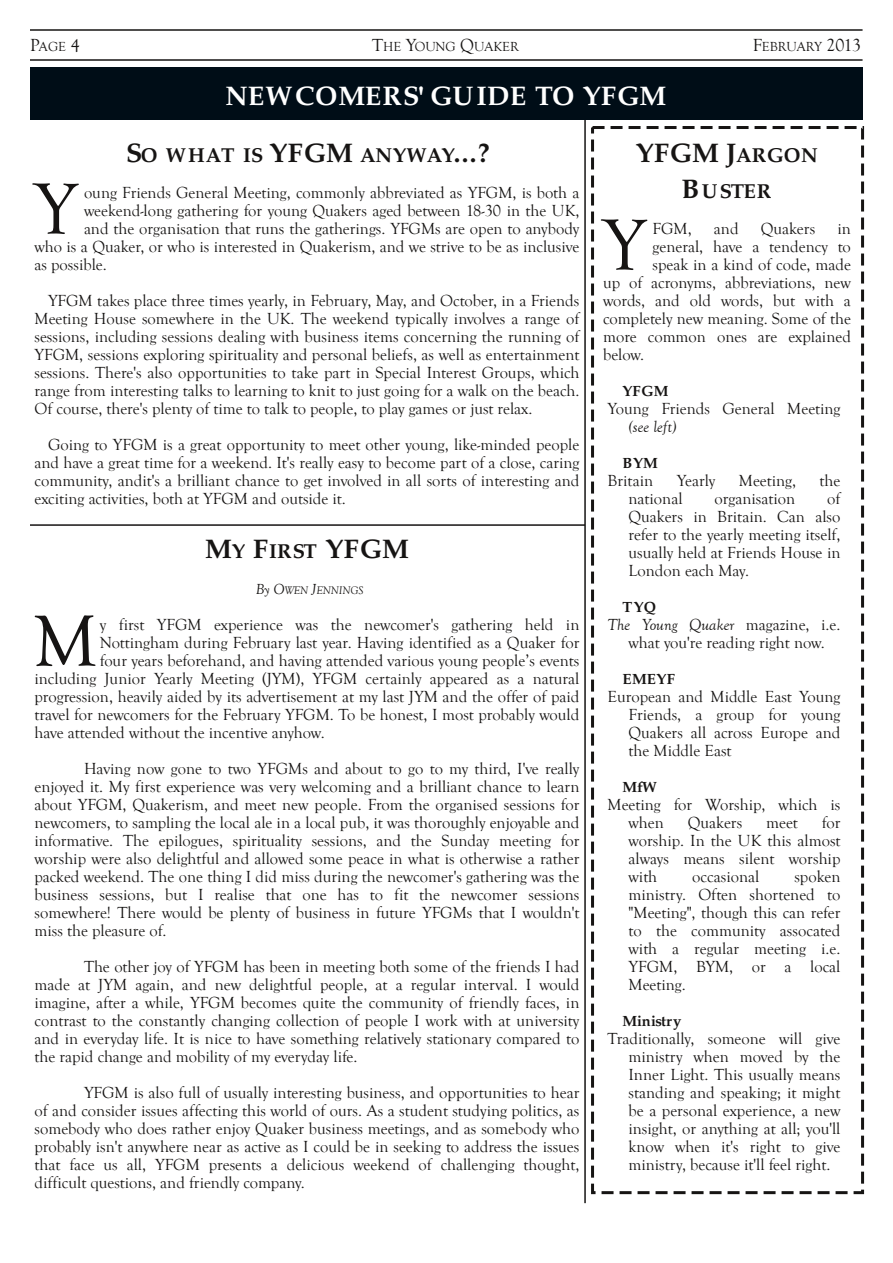
<style>
.page{position:relative;width:893px;height:1263px;background:#fff}
.page>*{position:absolute;margin:0;border:0;box-sizing:border-box;transform-origin:0 0}
.t1{font:74.4px "Goudy Old Style T";color:#161413}
.t2{font:700 26.85px "Palatino";letter-spacing:.015em;color:#161413}
.t3{font:700 26.85px "Palatino";letter-spacing:.02em;color:#fff}
.t4{font:700 20.1px "Palatino";letter-spacing:.015em;color:#161413}
.t5{font:16.5px/18px "Goudy Old Style T";color:#161413;text-align:justify}
.t6{font:italic 16.5px "Goudy Old Style T";color:#161413}
.t7{font:700 14.85px "Palatino";letter-spacing:.015em;color:#161413}
.t8{font:700 14.85px "Palatino";letter-spacing:-.015em;color:#161413}
.t9{font:13.5px "Goudy Old Style T";color:#161413}
.t10{font:italic 11.25px "Goudy Old Style T";color:#161413}
.s1{font-size:18px}
.s2{font-size:26.85px}
.s3{font-size:20.1px}
.s4{font-style:italic}
.s5{font-size:15px}
</style>
<div class="page">
<div style="left:591px;top:126px;width:273px;height:1068px;border:3px dashed #161413"></div>
<hr style="left:30px;top:29px;width:833px;height:2px;background:#161413">
<hr style="left:30px;top:59px;width:833px;height:2px;background:#161413">
<hr style="left:30px;top:524px;width:555px;height:2px;background:#161413">
<hr style="left:584px;top:120px;width:2px;height:1083px;background:#161413">
<div style="left:30px;top:68px;width:833px;height:52px;background:#000d17"></div>
<p class="t9" style="left:30px;top:41px;width:51px"><span class="s1">P</span>AGE <span class="s1">4</span></p>
<p class="t9" style="left:372px;top:41px;width:148px"><span class="s1">T</span>HE <span class="s1">Y</span>OUNG <span class="s1">Q</span>UAKER</p>
<p class="t9" style="left:753px;top:41px;width:110px"><span class="s1">F</span>EBRUARY <span class="s1">2013</span></p>
<h2 class="t3" style="left:225px;top:86px;width:442px">NEWCOMERS' GUIDE TO YFGM</h2>
<p class="t4" style="left:126px;top:148px;width:365px"><span class="s2">S</span>O WHAT IS <span class="s2">YFGM</span> ANYWAY<span class="s2">...?</span></p>
<h1 class="t1" style="left:34px;top:179px;width:45px">Y</h1>
<p class="t5" style="left:84px;top:185px;width:497px">oung Friends General Meeting, commonly abbreviated as YFGM, is both a</p>
<h2 class="t2" style="left:636px;top:143px;width:184px">YFGM J<span class="s3">ARGON</span></h2>
<p class="t4" style="left:682px;top:184px;width:91px"><span class="s2">B</span>USTER</p>
<h1 class="t1" style="left:602px;top:215px;width:45px">Y</h1>
<p class="t5" style="left:652px;top:221px;width:41px">FGM,</p>
<p class="t5" style="left:714px;top:221px;width:26px">and</p>
<p class="t5" style="left:761px;top:221px;width:56px">Quakers</p>
<p class="t5" style="left:837px;top:221px;width:15px">in</p>
<p class="t5" style="left:84px;top:203px;width:497px">weekend-long gathering for young Quakers aged between 18-30 in the UK,</p>
<p class="t5" style="left:84px;top:221px;width:497px">and the organisation that runs the gatherings. YFGMs are open to anybody</p>
<p class="t5" style="left:34px;top:239px;width:546px">who is a Quaker, or who is interested in Quakerism, and we strive to be as inclusive</p>
<p class="t5" style="left:34px;top:257px;width:74px">as possible.</p>
<p class="t5" style="left:34px;top:293px;width:546px;text-indent:14px">YFGM takes place three times yearly, in February, May, and October, in a Friends Meeting House somewhere in the UK. The weekend typically involves a range of sessions, including sessions dealing with business items concerning the running of YFGM, sessions exploring spirituality and personal beliefs, as well as entertainment sessions. There's also opportunities to take part in Special Interest Groups, which range from interesting talks to learning to knit to just going for a walk on the beach.<br>Of course, there's plenty of time to talk to people, to play games or just relax.</p>
<p class="t5" style="left:34px;top:437px;width:546px;text-indent:14px">Going to YFGM is a great opportunity to meet other young, like-minded people and have a great time for a weekend. It's really easy to become part of a close, caring community, andit's a brilliant chance to get involved in all sorts of interesting and exciting activities, both at YFGM and outside it.</p>
<p class="t5" style="left:652px;top:239px;width:200px">general, have a tendency to</p>
<p class="t5" style="left:652px;top:257px;width:200px">speak in a kind of code, made</p>
<p class="t5" style="left:603px;top:275px;width:249px">up of acronyms, abbreviations, new</p>
<p class="t5" style="left:603px;top:293px;width:249px">words, and old words, but with a</p>
<p class="t5" style="left:603px;top:311px;width:249px">completely new meaning. Some of the</p>
<p class="t5" style="left:603px;top:329px;width:249px">more common ones are explained</p>
<p class="t5" style="left:603px;top:347px;width:43px">below.</p>
<p class="t7" style="left:622px;top:385px;width:47px">YFGM</p>
<p class="t5" style="left:607px;top:401px;width:234px">Young Friends General Meeting</p>
<p class="t6" style="left:628px;top:418px;width:49px">(see left)</p>
<p class="t7" style="left:622px;top:457px;width:37px">BYM</p>
<p class="t5" style="left:607px;top:473px;width:47px">Britain</p>
<p class="t5" style="left:677px;top:473px;width:40px">Yearly</p>
<p class="t5" style="left:739px;top:473px;width:59px">Meeting,</p>
<p class="t5" style="left:820px;top:473px;width:22px">the</p>
<p class="t5" style="left:628px;top:491px;width:55px">national</p>
<p class="t5" style="left:715px;top:491px;width:82px">organisation</p>
<p class="t5" style="left:628px;top:491px;width:213px;text-indent:199px">of Quakers in Britain. Can also refer to the yearly meeting itself, usually held at Friends House in London each May.</p>
<p class="t7" style="left:622px;top:601px;width:35px">TYQ</p>
<p class="t5" style="left:607px;top:617px;width:234px;text-align:center"><span class="s4">The Young Quaker</span> magazine, i.e. what you're reading right now.</p>
<p class="t7" style="left:622px;top:673px;width:54px">EMEYF</p>
<p class="t5" style="left:628px;top:689px;width:213px;text-indent:-21px">European and Middle East Young Friends, a group for young Quakers all across Europe and the Middle East</p>
<p class="t7" style="left:622px;top:781px;width:36px">MfW</p>
<p class="t5" style="left:628px;top:797px;width:213px;text-indent:-21px">Meeting for Worship, which is when</p>
<h2 class="t2" style="left:205px;top:539px;width:205px">M<span class="s3">Y</span> F<span class="s3">IRST</span> YFGM</h2>
<p class="t10" style="left:256px;top:584px;width:109px"><span class="s5">By O</span>WEN <span class="s5">J</span>ENNINGS</p>
<h1 class="t1" style="left:34px;top:611px;width:65px">M</h1>
<p class="t5" style="left:100px;top:617px;width:481px">y first YFGM experience was the newcomer's gathering held in</p>
<p class="t5" style="left:100px;top:635px;width:481px">Nottingham during February last year. Having identified as a Quaker for</p>
<p class="t5" style="left:100px;top:653px;width:481px">four years beforehand, and having attended various young people’s events</p>
<p class="t5" style="left:34px;top:671px;width:546px">including Junior Yearly Meeting (JYM), YFGM certainly appeared as a natural</p>
<p class="t5" style="left:34px;top:689px;width:546px">progression, heavily aided by its advertisement at my last JYM and the offer of paid</p>
<p class="t5" style="left:34px;top:707px;width:546px">travel for newcomers for the February YFGM. To be honest, I most probably would</p>
<p class="t5" style="left:34px;top:725px;width:292px">have attended without the incentive anyhow.</p>
<p class="t5" style="left:34px;top:761px;width:546px;text-indent:50px">Having now gone to two YFGMs and about to go to my third, I've really enjoyed it. My first experience was very welcoming and a brilliant chance to learn about YFGM, Quakerism, and meet new people. From the organised sessions for newcomers, to sampling the local ale in a local pub, it was thoroughly enjoyable and informative. The epilogues, spirituality sessions, and the Sunday meeting for worship were also delightful and allowed some peace in what is otherwise a rather packed weekend. The one thing I did miss during the newcomer's gathering was the business sessions, but I realise that one has to fit the newcomer sessions somewhere! There would be plenty of business in future YFGMs that I wouldn't miss the pleasure of.</p>
<p class="t5" style="left:34px;top:959px;width:546px;text-indent:50px">The other joy of YFGM has been in meeting both some of the friends I had made at JYM again, and new delightful people, at a regular interval. I would imagine, after a while, YFGM becomes quite the community of friendly faces, in contrast to the constantly changing collection of people I work with at university and in everyday life. It is nice to have something relatively stationary compared to the rapid change and mobility of my everyday life.</p>
<p class="t5" style="left:34px;top:1085px;width:546px;text-indent:50px">YFGM is also full of usually interesting business, and opportunities to hear of and consider issues affecting this world of ours. As a student studying politics, as somebody who does rather enjoy Quaker business meetings, and as somebody who probably isn't anywhere near as active as I could be in seeking to address the issues that face us all, YFGM presents a delicious weekend of challenging thought, difficult questions, and friendly company.</p>
<p class="t5" style="left:688px;top:815px;width:56px">Quakers</p>
<p class="t5" style="left:766px;top:815px;width:33px">meet</p>
<p class="t5" style="left:628px;top:815px;width:213px;text-indent:193px">for worship. In the UK this almost always means silent worship with</p>
<p class="t5" style="left:692px;top:869px;width:68px">occasional</p>
<p class="t5" style="left:628px;top:869px;width:213px;text-indent:166px">spoken ministry. Often shortened to "Meeting", though this can refer to the community assocated with a regular meeting i.e.<br>YFGM, BYM, or a local Meeting.</p>
<p class="t8" style="left:622px;top:1015px;width:60px">Ministry</p>
<p class="t5" style="left:628px;top:1031px;width:213px;text-indent:-21px">Traditionally, someone will give ministry when moved by the Inner Light. This usually means standing and speaking; it might be a personal experience, a new insight, or anything at all; you'll know when it's right to give ministry, because it'll feel right.</p>
</div>
